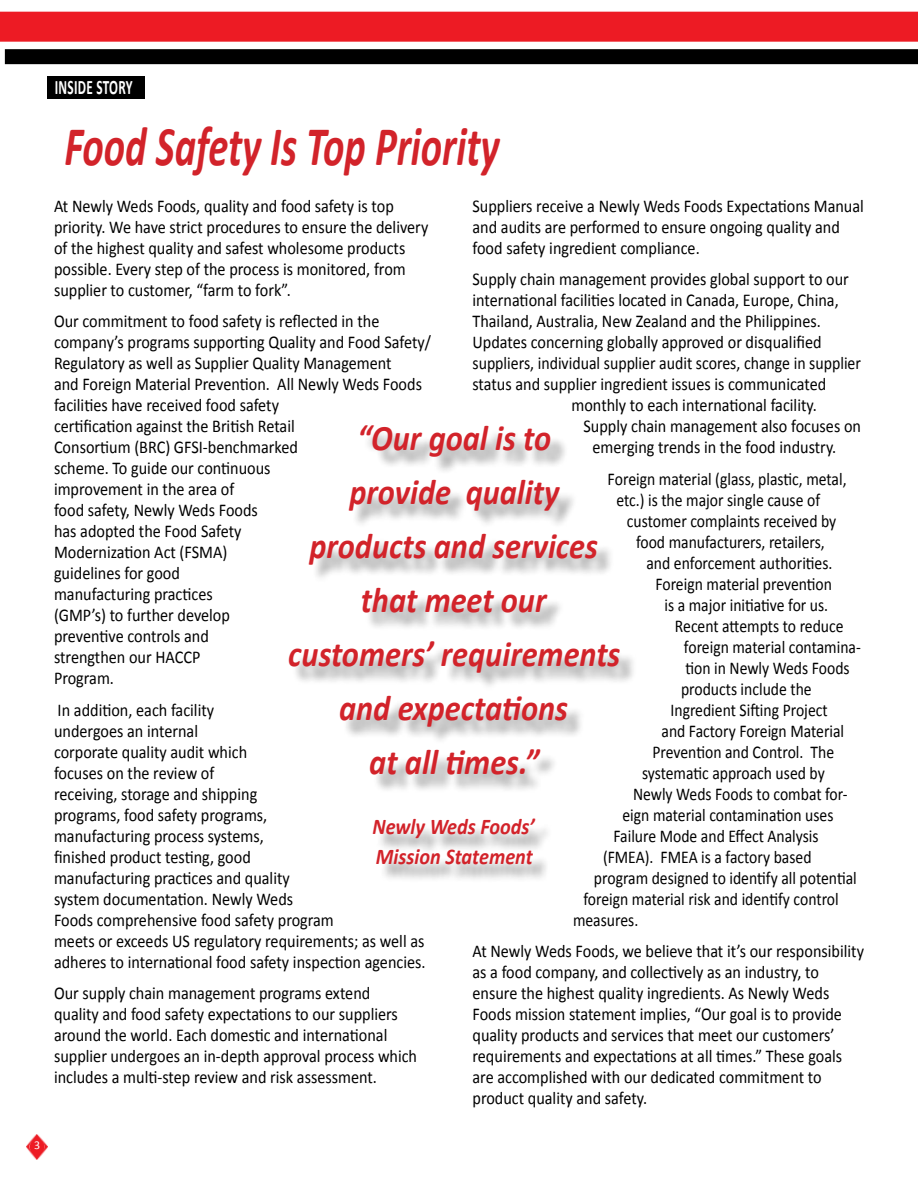
<style>
.page{position:relative;width:918px;height:1188px;background:#fff}
.page>*{position:absolute;margin:0;border:0;box-sizing:border-box;transform-origin:0 0}
.t1{font:italic 700 56.25px "Calibri";color:#d2232a;scale:.72 1}
.t2{font:italic 700 36px/54px "Calibri";color:#d2232a;text-align:center;scale:.9 1}
.t3{font:italic 700 22.5px/30px "Calibri";color:#d2232a;scale:.9 1}
.t4{font:700 20.7px "Calibri";letter-spacing:.02em;color:#fff;scale:.64 1}
.t5{font:18px/21px "Calibri";color:#000;scale:.9 1}
.t6{font:18px "Calibri";color:#000;scale:.87 1}
.t7{font:18px "Calibri";color:#000;scale:.88 1}
.t8{font:18px "Calibri";color:#000;scale:.89 1}
.t9{font:12px "Calibri";color:#fff}
</style>
<div class="page">
<div style="left:0;top:12px;width:918px;height:30px;background:#ed1b24"></div>
<div style="left:5px;top:49px;width:913px;height:15px;background:#000"></div>
<img style="left:27px;top:1134px;width:21px;height:25px">
<div style="left:34px;top:1140px;width:10px;height:13px;background:#ed1b24;border-radius:50%"></div>
<div style="left:30px;top:1141px;width:10px;height:12px;background:#ed1b24;border-radius:50%"></div>
<div style="left:47px;top:77px;width:98px;height:22px;background:#000"></div>
<div style="left:292px;top:429px;width:346px;height:454px;background:#000;opacity:.4"></div>
<p class="t9" style="left:34px;top:1138px;width:8px">3</p>
<p class="t4" style="left:55px;top:74px;width:123px">INSIDE STORY</p>
<h1 class="t1" style="left:65px;top:110px;width:606px">Food Safety Is Top Priority</h1>
<p class="t5" style="left:54px;top:195px;width:417px">At Newly Weds Foods, quality and food safety is top priority. We have strict procedures to ensure the delivery of the highest quality and safest wholesome products possible. Every step of the process is monitored, from supplier to customer, “farm to fork”.</p>
<p class="t5" style="left:54px;top:311px;width:420px">Our commitment to food safety is reflected in the company’s programs supporting Quality and Food Safety/ Regulatory as well as Supplier Quality Management<br>and Foreign Material Prevention. All Newly Weds Foods facilities have received food safety<br>certification against the British Retail<br>Consortium (BRC) GFSI-benchmarked<br>scheme. To guide our continuous<br>improvement in the area of<br>food safety, Newly Weds Foods<br>has adopted the Food Safety<br>Modernization Act (FSMA)<br>guidelines for good<br>manufacturing practices<br>(GMP’s) to further develop<br>preventive controls and<br>strengthen our HACCP<br>Program.</p>
<p class="t5" style="left:54px;top:699px;width:414px">In addition, each facility<br>undergoes an internal<br>corporate quality audit which<br>focuses on the review of<br>receiving, storage and shipping<br>programs, food safety programs,<br>manufacturing process systems,<br>finished product testing, good<br>manufacturing practices and quality<br>system documentation. Newly Weds<br>Foods comprehensive food safety program<br>meets or exceeds US regulatory requirements; as well as adheres to international food safety inspection agencies.</p>
<p class="t5" style="left:54px;top:983px;width:405px">Our supply chain management programs extend quality and food safety expectations to our suppliers around the world. Each domestic and international supplier undergoes an in-depth approval process which includes a multi-step review and risk assessment.</p>
<p class="t5" style="left:472px;top:195px;width:436px">Suppliers receive a Newly Weds Foods Expectations Manual and audits are performed to ensure ongoing quality and food safety ingredient compliance.</p>
<p class="t5" style="left:472px;top:269px;width:420px">Supply chain management provides global support to our</p>
<p class="t5" style="left:472px;top:290px;width:408px">international facilities located in Canada, Europe, China,</p>
<p class="t5" style="left:472px;top:311px;width:389px">Thailand, Australia, New Zealand and the Philippines.</p>
<p class="t5" style="left:472px;top:332px;width:389px">Updates concerning globally approved or disqualified</p>
<p class="t7" style="left:472px;top:352px;width:443px">suppliers, individual supplier audit scores, change in supplier</p>
<p class="t5" style="left:472px;top:374px;width:395px">status and supplier ingredient issues is communicated</p>
<p class="t5" style="left:571px;top:395px;width:274px">monthly to each international facility.</p>
<p class="t5" style="left:583px;top:416px;width:310px">Supply chain management also focuses on</p>
<p class="t5" style="left:593px;top:437px;width:272px">emerging trends in the food industry.</p>
<p class="t8" style="left:608px;top:467px;width:270px">Foreign material (glass, plastic, metal,</p>
<p class="t6" style="left:617px;top:488px;width:236px">etc.) is the major single cause of</p>
<p class="t6" style="left:627px;top:509px;width:242px">customer complaints received by</p>
<p class="t6" style="left:636px;top:530px;width:218px">food manufacturers, retailers,</p>
<p class="t6" style="left:646px;top:551px;width:215px">and enforcement authorities.</p>
<p class="t6" style="left:655px;top:572px;width:204px">Foreign material prevention</p>
<p class="t6" style="left:665px;top:593px;width:190px">is a major initiative for us.</p>
<p class="t6" style="left:675px;top:614px;width:195px">Recent attempts to reduce</p>
<p class="t6" style="left:684px;top:635px;width:205px">foreign material contamina-</p>
<p class="t6" style="left:686px;top:656px;width:190px">tion in Newly Weds Foods</p>
<p class="t6" style="left:681px;top:677px;width:152px">products include the</p>
<p class="t6" style="left:671px;top:698px;width:182px">Ingredient Sifting Project</p>
<p class="t6" style="left:662px;top:719px;width:211px">and Factory Foreign Material</p>
<p class="t6" style="left:653px;top:740px;width:210px">Prevention and Control. The</p>
<p class="t6" style="left:642px;top:761px;width:212px">systematic approach used by</p>
<p class="t6" style="left:633px;top:782px;width:248px">Newly Weds Foods to combat for-</p>
<p class="t6" style="left:622px;top:803px;width:244px">eign material contamination uses</p>
<p class="t6" style="left:613px;top:824px;width:237px">Failure Mode and Effect Analysis</p>
<p class="t6" style="left:603px;top:845px;width:241px">(FMEA). FMEA is a factory based</p>
<p class="t6" style="left:594px;top:866px;width:304px">program designed to identify all potential</p>
<p class="t6" style="left:584px;top:887px;width:295px">foreign material risk and identify control</p>
<p class="t6" style="left:573px;top:908px;width:77px">measures.</p>
<p class="t5" style="left:472px;top:941px;width:437px">At Newly Weds Foods, we believe that it’s our responsibility as a food company, and collectively as an industry, to ensure the highest quality ingredients. As Newly Weds Foods mission statement implies, “Our goal is to provide quality products and services that meet our customers’ requirements and expectations at all times.” These goals are accomplished with our dedicated commitment to product quality and safety.</p>
<h2 class="t2" style="left:288px;top:411px;width:371px">“Our goal is to<br>provide quality products and services that meet our customers’ requirements and expectations<br>at all times.”</h2>
<p class="t3" style="left:372px;top:812px;width:182px">Newly Weds Foods’<br>Mission Statement</p>
</div>
